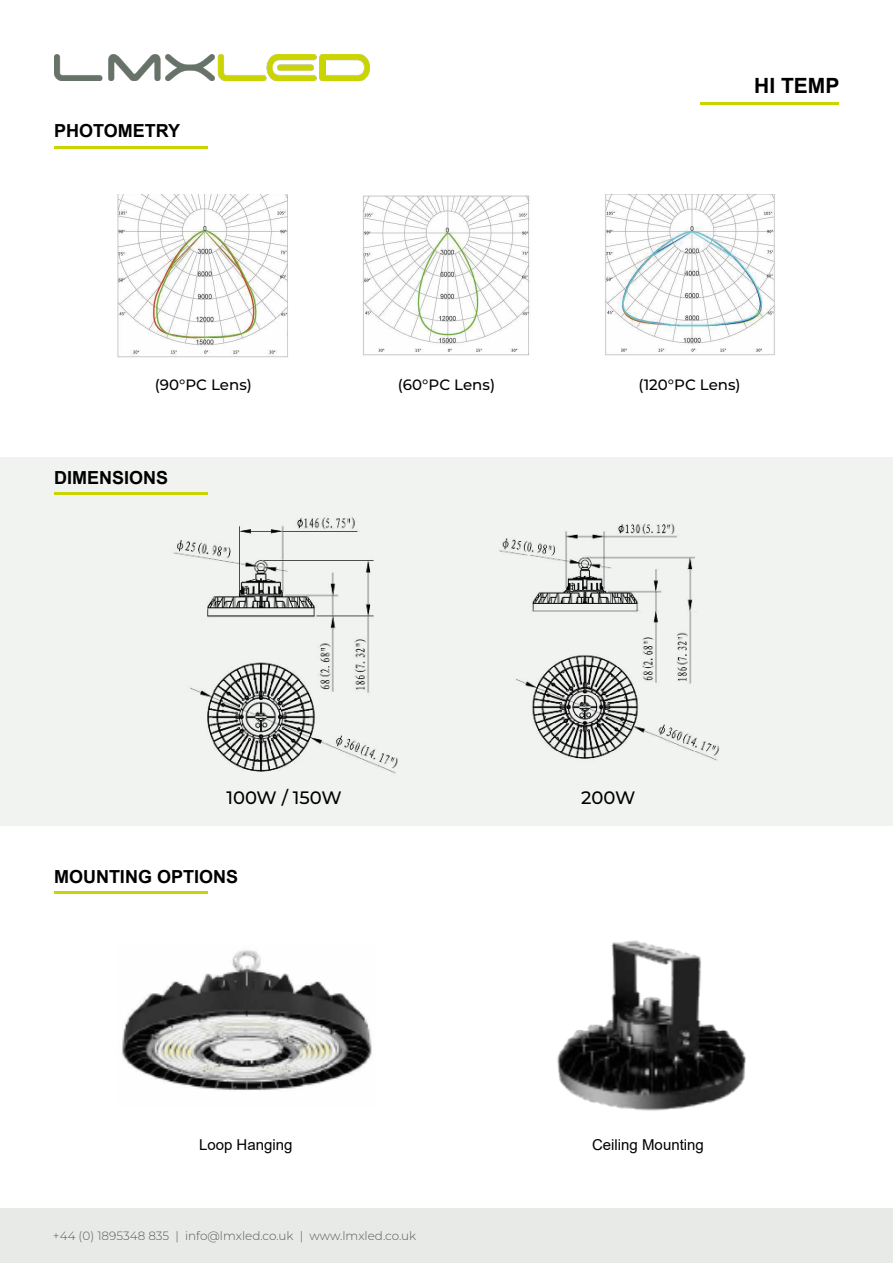
<style>
.page{position:relative;width:893px;height:1263px;background:#fff}
.page>*{position:absolute;margin:0;border:0;box-sizing:border-box;transform-origin:0 0}
.t1{font:700 21px "Arial";color:#000}
.t2{font:700 18px "Arial";color:#000}
.t3{font:500 18px "Montserrat";color:#000}
.t4{font:500 15px "Montserrat";color:#000}
.t5{font:15px "Arial";color:#000}
.t6{font:300 12px "Montserrat";color:#58595b}
</style>
<div class="page">
<div style="left:0;top:457px;width:893px;height:369px;background:#f1f3f1"></div>
<img style="left:54px;top:54px;width:315px;height:27px">
<div style="left:0;top:1209px;width:893px;height:54px;background:#e8eae8"></div>
<hr style="left:54px;top:146px;width:153px;height:3px;background:#cad401">
<hr style="left:54px;top:492px;width:153px;height:3px;background:#cad401">
<hr style="left:54px;top:891px;width:153px;height:3px;background:#cad401">
<img style="left:122px;top:950px;width:250px;height:140px">
<img style="left:557px;top:940px;width:189px;height:171px">
<img style="left:118px;top:194px;width:170px;height:164px">
<img style="left:362px;top:196px;width:168px;height:160px">
<img style="left:605px;top:195px;width:170px;height:161px">
<img style="left:173px;top:517px;width:225px;height:257px">
<img style="left:499px;top:523px;width:221px;height:238px">
<hr style="left:700px;top:102px;width:139px;height:3px;background:#cad401">
<h2 class="t2" style="left:54px;top:118px;width:128px">PHOTOMETRY</h2>
<p class="t4" style="left:155px;top:374px;width:99px">(90°PC Lens)</p>
<h2 class="t2" style="left:54px;top:465px;width:116px">DIMENSIONS</h2>
<h1 class="t1" style="left:754px;top:71px;width:87px">HI TEMP</h1>
<p class="t4" style="left:398px;top:374px;width:99px">(60°PC Lens)</p>
<p class="t4" style="left:638px;top:374px;width:104px">(120°PC Lens)</p>
<h2 class="t3" style="left:226px;top:785px;width:117px">100W / 150W</h2>
<h2 class="t3" style="left:581px;top:785px;width:56px">200W</h2>
<h2 class="t2" style="left:54px;top:864px;width:186px">MOUNTING OPTIONS</h2>
<p class="t5" style="left:199px;top:1135px;width:95px">Loop Hanging</p>
<p class="t5" style="left:592px;top:1135px;width:113px">Ceiling Mounting</p>
<p class="t6" style="left:53px;top:1228px;width:365px">+44 (0) 1895348 835 | info@lmxled.co.uk | www.lmxled.co.uk</p>
</div>
